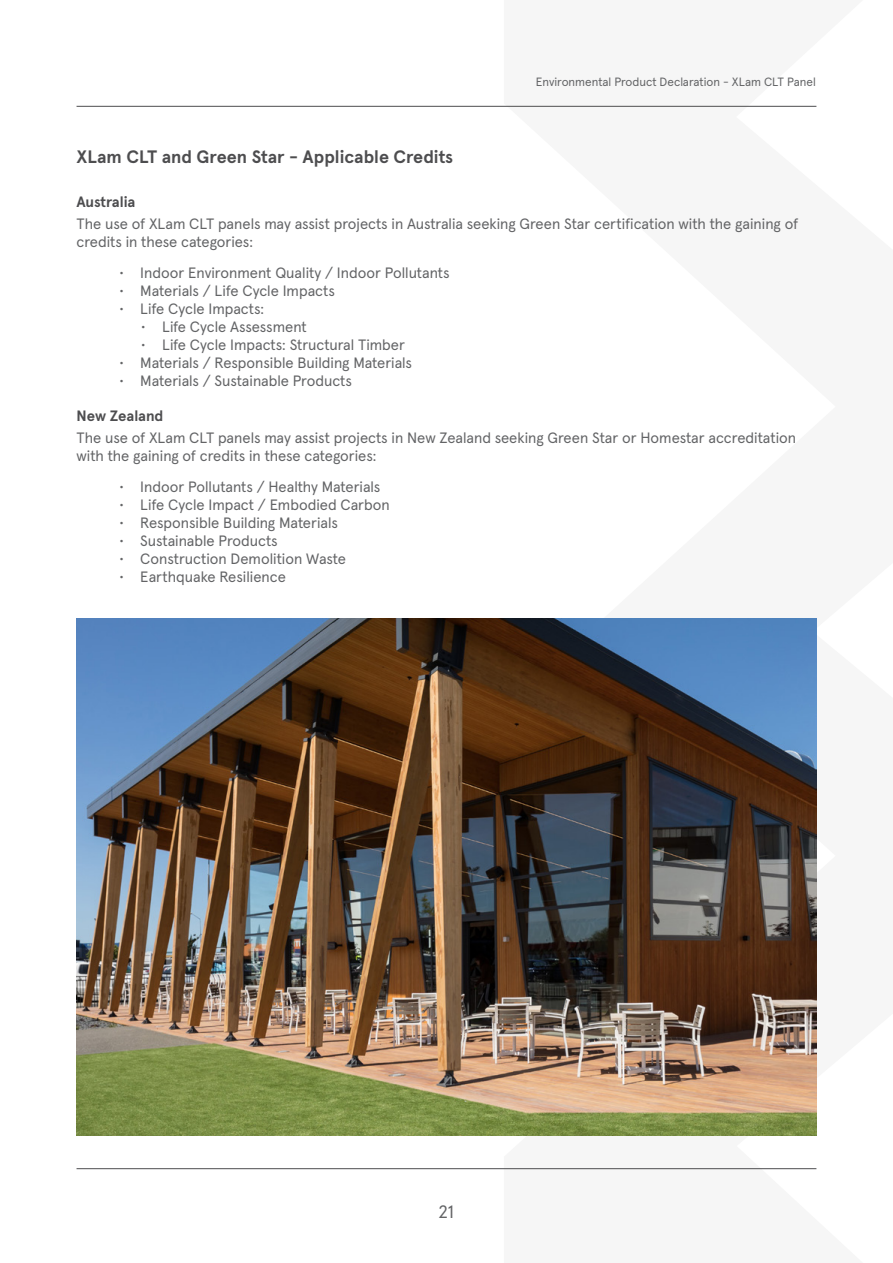
<style>
.page{position:relative;width:893px;height:1263px;background:#fff}
.page>*{position:absolute;margin:0;border:0;box-sizing:border-box;transform-origin:0 0}
.t1{font:700 18px "Apercu";color:#4d4d4f}
.t2{font:18px "Apercu";color:#636466}
.t3{font:15px/18px "Apercu";color:#636466}
.t4{font:700 15px "Apercu";letter-spacing:-.005em;color:#4d4d4f}
.t5{font:12px "Apercu";color:#636466}
</style>
<div class="page">
<hr style="left:77px;top:106px;width:739px;height:1px;background:#4d4d4f">
<hr style="left:77px;top:1168px;width:739px;height:1px;background:#4d4d4f">
<img style="left:77px;top:619px;width:739px;height:516px">
<p class="t5" style="left:536px;top:72px;width:281px">Environmental Product Declaration - XLam CLT Panel</p>
<p class="t1" style="left:77px;top:143px;width:378px">XLam CLT and Green Star - Applicable Credits</p>
<p class="t4" style="left:77px;top:190px;width:60px">Australia</p>
<p class="t3" style="left:77px;top:213px;width:723px">The use of XLam CLT panels may assist projects in Australia seeking Green Star certification with the gaining of credits in these categories:</p>
<p class="t3" style="left:119px;top:262px;width:332px">• Indoor Environment Quality / Indoor Pollutants</p>
<p class="t3" style="left:119px;top:280px;width:217px">• Materials / Life Cycle Impacts</p>
<p class="t3" style="left:119px;top:298px;width:147px">• Life Cycle Impacts:</p>
<p class="t3" style="left:141px;top:316px;width:168px">• Life Cycle Assessment</p>
<p class="t3" style="left:141px;top:334px;width:266px">• Life Cycle Impacts: Structural Timber</p>
<p class="t3" style="left:119px;top:352px;width:295px">• Materials / Responsible Building Materials</p>
<p class="t3" style="left:119px;top:370px;width:234px">• Materials / Sustainable Products</p>
<p class="t4" style="left:77px;top:404px;width:88px">New Zealand</p>
<p class="t3" style="left:77px;top:427px;width:721px">The use of XLam CLT panels may assist projects in New Zealand seeking Green Star or Homestar accreditation with the gaining of credits in these categories:</p>
<p class="t3" style="left:119px;top:476px;width:263px">• Indoor Pollutants / Healthy Materials</p>
<p class="t3" style="left:119px;top:494px;width:272px">• Life Cycle Impact / Embodied Carbon</p>
<p class="t3" style="left:119px;top:512px;width:220px">• Responsible Building Materials</p>
<p class="t3" style="left:119px;top:530px;width:160px">• Sustainable Products</p>
<p class="t3" style="left:119px;top:548px;width:229px">• Construction Demolition Waste</p>
<p class="t3" style="left:119px;top:566px;width:168px">• Earthquake Resilience</p>
<p class="t2" style="left:439px;top:1197px;width:17px">21</p>
</div>
